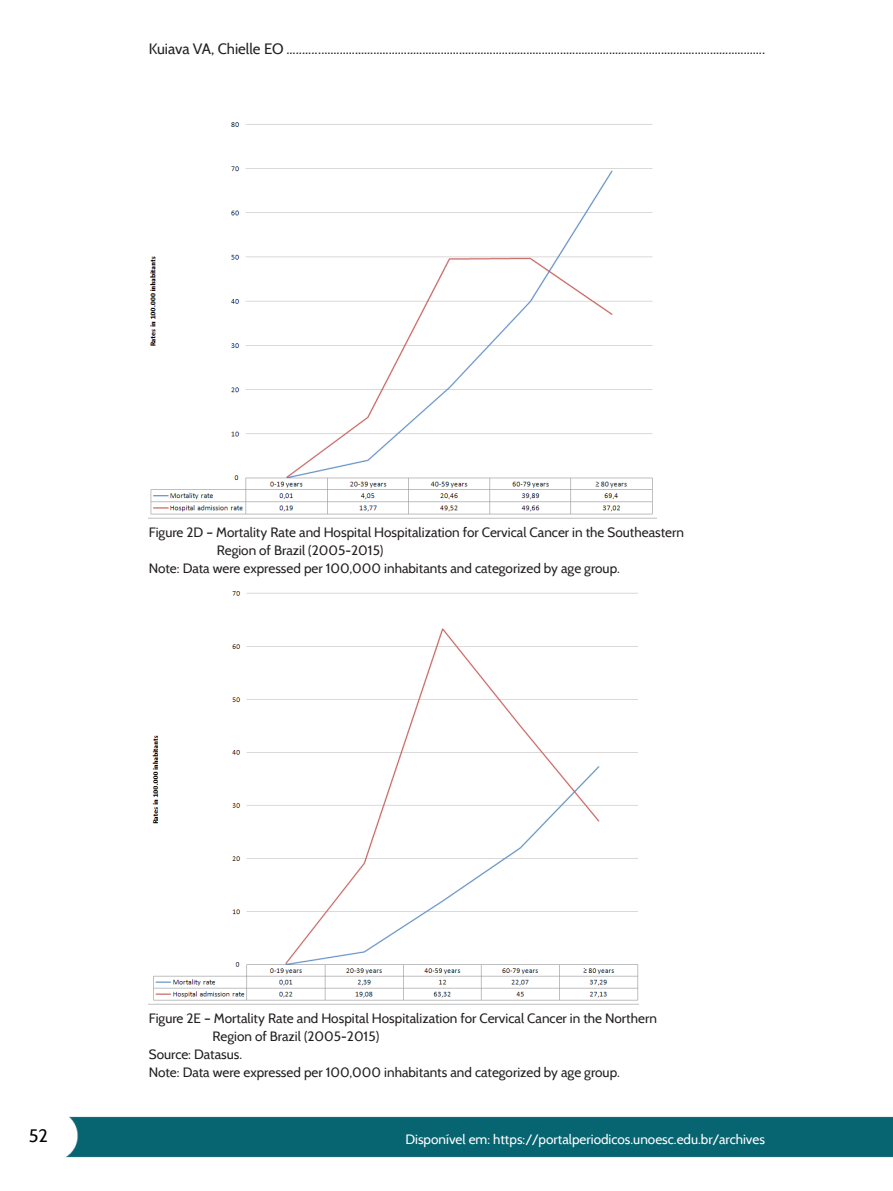
<style>
.page{position:relative;width:893px;height:1191px;background:#fff}
.page>*{position:absolute;margin:0;border:0;box-sizing:border-box;transform-origin:0 0}
.t1{font:18px "Cabin";color:#000}
.t2{font:15px "Cabin";color:#231f20}
.LEGENDA{font:13.5px "Cabin";color:#231f20}
.t3{font:13.5px "Cabin";color:#fff}
.s1{font-style:italic}
</style>
<div class="page">
<img style="left:65px;top:1116px;width:828px;height:42px">
<img style="left:149px;top:122px;width:508px;height:396px">
<img style="left:149px;top:591px;width:490px;height:413px">
<p class="t2" style="left:149px;top:40px;width:618px">Kuiava VA, Chielle EO <span class="s1">..........</span>..................................................................................................................................................</p>
<p class="LEGENDA" style="left:149px;top:524px;width:537px">Figure 2D – Mortality Rate and Hospital Hospitalization for Cervical Cancer in the Southeastern</p>
<p class="LEGENDA" style="left:217px;top:542px;width:168px">Region of Brazil (2005-2015)</p>
<p class="LEGENDA" style="left:149px;top:560px;width:473px">Note: Data were expressed per 100,000 inhabitants and categorized by age group.</p>
<p class="LEGENDA" style="left:149px;top:1010px;width:510px">Figure 2E – Mortality Rate and Hospital Hospitalization for Cervical Cancer in the Northern</p>
<p class="LEGENDA" style="left:213px;top:1028px;width:168px">Region of Brazil (2005-2015)</p>
<p class="LEGENDA" style="left:149px;top:1046px;width:95px">Source: Datasus.</p>
<p class="LEGENDA" style="left:149px;top:1064px;width:473px">Note: Data were expressed per 100,000 inhabitants and categorized by age group.</p>
<h1 class="t1" style="left:29px;top:1124px;width:21px">52</h1>
<p class="t3" style="left:405px;top:1130px;width:361px">Disponível em: https://portalperiodicos.unoesc.edu.br/archives</p>
</div>
